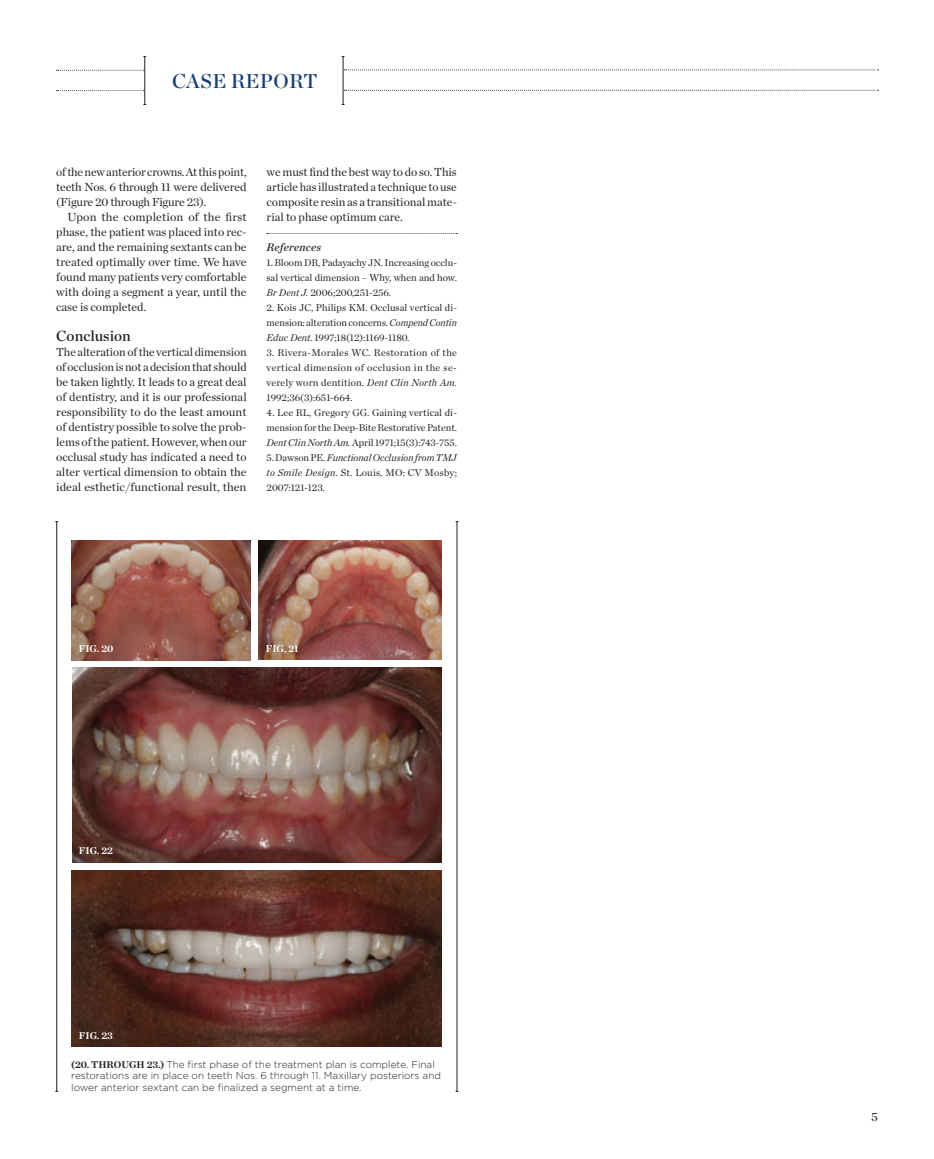
<style>
.page{position:relative;width:934px;height:1159px;background:#fff}
.page>*{position:absolute;margin:0;border:0;box-sizing:border-box;transform-origin:0 0}
.t1{font:20px "Chronicle Display Semi";letter-spacing:.02em;color:#163e71}
.t2{font:15px "Chronicle Deck Semi";color:#231f20}
.t3{font:12.5px "Chronicle Deck";color:#231f20}
.t4{font:11.88px/15px "Chronicle Deck";color:#231f20;text-align:justify}
.t5{font:italic 11.25px "Chronicle Deck Semi";letter-spacing:.02em;color:#231f20}
.t6{font:10px/15px "Chronicle Deck";color:#231f20;text-align:justify}
.t7{font:300 10px/11.2px "Gotham";color:#231f20}
.t8{font:700 10px "Chronicle Deck";color:#fff}
.s1{font-style:italic}
.s2{font-family:"Chronicle Deck";font-weight:700}
</style>
<div class="page">
<img style="left:72px;top:667px;width:370px;height:195px">
<img style="left:72px;top:870px;width:370px;height:176px">
<hr style="left:457px;top:522px;width:1px;height:569px;background:#231f20">
<hr style="left:56px;top:522px;width:1px;height:569px;background:#231f20">
<img style="left:72px;top:540px;width:179px;height:120px">
<img style="left:259px;top:540px;width:183px;height:119px">
<svg style="left:267px;top:233px;width:191px;height:1px"></svg>
<svg style="left:344px;top:70px;width:534px;height:1px"></svg>
<svg style="left:57px;top:70px;width:87px;height:1px"></svg>
<svg style="left:344px;top:90px;width:534px;height:1px"></svg>
<svg style="left:57px;top:90px;width:87px;height:1px"></svg>
<hr style="left:144px;top:57px;width:1px;height:47px;background:#231f20">
<hr style="left:343px;top:57px;width:1px;height:47px;background:#231f20">
<h1 class="t1" style="left:172px;top:65px;width:147px">CASE REPORT</h1>
<p class="t4" style="left:56px;top:164px;width:192px">of the new anterior crowns. At this point, teeth Nos. 6 through 11 were delivered (Figure 20 through Figure 23).</p>
<p class="t4" style="left:56px;top:209px;width:192px;text-indent:11px">Upon the completion of the first phase, the patient was placed into rec&shy;are, and the remaining sextants can be treated optimally over time. We have found many patients very comfortable with doing a segment a year, until the case is completed.</p>
<p class="t2" style="left:56px;top:324px;width:76px">Conclusion</p>
<p class="t4" style="left:56px;top:344px;width:192px">The alteration of the vertical dimension of occlusion is not a decision that should be taken lightly. It leads to a great deal of dentistry, and it is our professional responsibility to do the least amount of dentistry possible to solve the prob&shy;lems of the patient. However, when our occlusal study has indicated a need to alter vertical dimension to obtain the ideal esthetic/functional result, then</p>
<p class="t4" style="left:267px;top:164px;width:192px">we must find the best way to do so. This article has illustrated a technique to use composite resin as a transitional mate&shy;rial to phase optimum care.</p>
<p class="t5" style="left:267px;top:238px;width:56px">References</p>
<p class="t6" style="left:267px;top:255px;width:192px">1. Bloom DR, Padayachy JN. Increasing occlu&shy;sal vertical dimension – Why, when and how.<br><span class="s1">Br Dent J.</span> 2006;200,251-256.</p>
<p class="t6" style="left:267px;top:300px;width:192px">2. Kois JC, Philips KM. Occlusal vertical di&shy;mension: alteration concerns. <span class="s1">Compend Contin Educ Dent.</span> 1997;18(12):1169-1180.</p>
<p class="t6" style="left:267px;top:345px;width:192px">3. Rivera-Morales WC. Restoration of the vertical dimension of occlusion in the se&shy;verely worn dentition. <span class="s1">Dent Clin North Am.<br></span>1992;36(3):651-664.</p>
<p class="t6" style="left:267px;top:405px;width:192px">4. Lee RL, Gregory GG. Gaining vertical di&shy;mension for the Deep-Bite Restorative Patent.<br><span class="s1">Dent Clin North Am.</span> April 1971;15(3):743-755.</p>
<p class="t6" style="left:267px;top:450px;width:192px">5. Dawson PE. <span class="s1">Functional Occlusion from TMJ to Smile Design</span>. St. Louis, MO: CV Mosby; 2007:121-123.</p>
<p class="t8" style="left:79px;top:640px;width:36px">FIG. 20</p>
<p class="t8" style="left:266px;top:640px;width:34px">FIG. 21</p>
<p class="t8" style="left:79px;top:843px;width:36px">FIG. 22</p>
<p class="t8" style="left:79px;top:1027px;width:36px">FIG. 23</p>
<p class="t7" style="left:71px;top:1059px;width:371px"><span class="s2">(20. THROUGH 23.)</span> The first phase of the treatment plan is complete. Final restorations are in place on teeth Nos. 6 through 11. Maxillary posteriors and lower anterior sextant can be finalized a segment at a time.</p>
<p class="t3" style="left:871px;top:1107px;width:8px">5</p>
</div>
